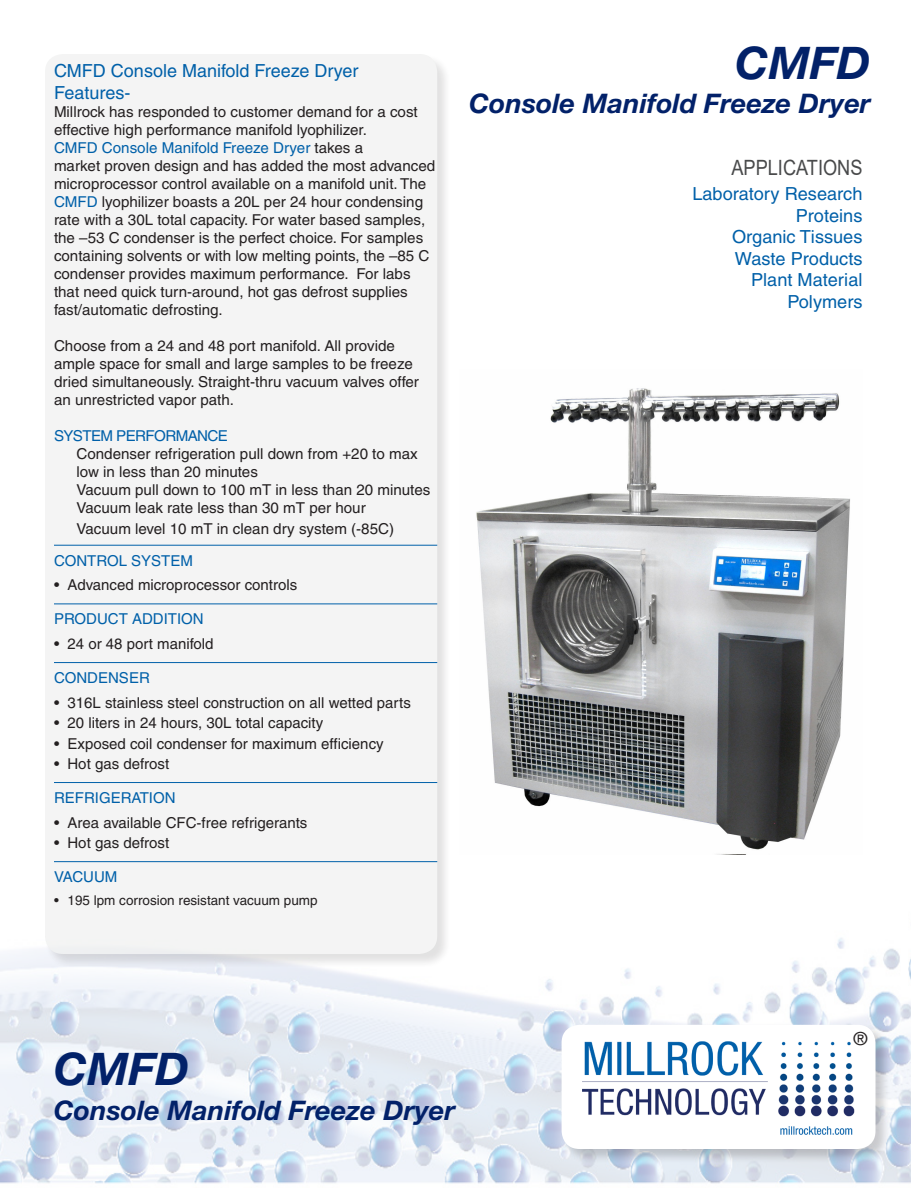
<style>
.page{position:relative;width:918px;height:1188px;background:#fff}
.page>*{position:absolute;margin:0;border:0;box-sizing:border-box;transform-origin:0 0}
.t1{font:italic 700 45px "Helvetica Neue LT Std";color:#022169}
.t2{font:italic 700 27px "Helvetica Neue LT Std";color:#022169}
.t3{font:21px "Arial";color:#494a4b;scale:.86 1}
.t4{font:18px "Helvetica";color:#0060a9}
.t5{font:18px "Helvetica";color:#231f20}
.t6{font:15px/18px "Helvetica";color:#231f20}
.Subhead2{font:15px "Helvetica";color:#0060a9}
.Subhead2-2{font:15px "Helvetica";letter-spacing:-.04em;color:#0060a9}
.t7{font:13.5px "Helvetica";color:#231f20}
.s1{color:#231f20}
.s2{color:#0060a9}
</style>
<div class="page">
<img style="left:0;top:938px;width:911px;height:246px">
<div style="left:44px;top:53px;width:408px;height:915px;background:#231f20;opacity:.21"></div>
<div style="left:45px;top:54px;width:392px;height:900px;background:#eeefee;border-radius:18px"></div>
<div style="left:561px;top:1024px;width:329px;height:140px;background:#231f20;opacity:.21"></div>
<div style="left:562px;top:1025px;width:314px;height:124px;background:#fff;border-radius:18px"></div>
<hr style="left:54px;top:545px;width:383px;height:1px;background:#0060a9">
<hr style="left:54px;top:604px;width:383px;height:1px;background:#0060a9">
<hr style="left:54px;top:662px;width:383px;height:1px;background:#0060a9">
<hr style="left:54px;top:782px;width:383px;height:1px;background:#0060a9">
<hr style="left:54px;top:861px;width:383px;height:1px;background:#0060a9">
<img style="left:476px;top:388px;width:374px;height:467px">
<img style="left:582px;top:1041px;width:273px;height:94px">
<p class="t4" style="left:54px;top:60px;width:306px">CMFD Console Manifold Freeze Dryer</p>
<p class="t4" style="left:54px;top:82px;width:78px">Features-</p>
<p class="t6" style="left:54px;top:102px;width:365px">Millrock has responded to customer demand for a cost effective high performance manifold lyophilizer.</p>
<p class="Subhead2" style="left:54px;top:139px;width:311px">CMFD Console Manifold Freeze Dryer <span class="s1">takes a</span></p>
<p class="t6" style="left:54px;top:156px;width:383px">market proven design and has added the most advanced microprocessor control available on a manifold unit. The <span class="s2">CMFD</span> lyophilizer boasts a 20L per 24 hour condensing rate with a 30L total capacity. For water based samples, the –53 C condenser is the perfect choice. For samples containing solvents or with low melting points, the –85 C</p>
<p class="t6" style="left:54px;top:264px;width:358px">condenser provides maximum performance. For labs that need quick turn-around, hot gas defrost supplies fast/automatic defrosting.</p>
<p class="t6" style="left:54px;top:336px;width:366px">Choose from a 24 and 48 port manifold. All provide ample space for small and large samples to be freeze dried simultaneously. Straight-thru vacuum valves offer an unrestricted vapor path.</p>
<p class="Subhead2-2" style="left:54px;top:427px;width:176px">SYSTEM PERFORMANCE</p>
<p class="t6" style="left:76px;top:444px;width:343px">Condenser refrigeration pull down from +20 to max low in less than 20 minutes</p>
<p class="t6" style="left:76px;top:480px;width:355px">Vacuum pull down to 100 mT in less than 20 minutes</p>
<p class="t6" style="left:76px;top:498px;width:291px">Vacuum leak rate less than 30 mT per hour</p>
<p class="t6" style="left:76px;top:520px;width:319px">Vacuum level 10 mT in clean dry system (-85C)</p>
<p class="Subhead2" style="left:54px;top:552px;width:140px">CONTROL SYSTEM</p>
<p class="t6" style="left:54px;top:576px;width:245px">• Advanced microprocessor controls</p>
<p class="Subhead2" style="left:54px;top:610px;width:151px">PRODUCT ADDITION</p>
<p class="t6" style="left:54px;top:635px;width:161px">• 24 or 48 port manifold</p>
<p class="Subhead2" style="left:54px;top:669px;width:97px">CONDENSER</p>
<p class="t6" style="left:54px;top:693px;width:358px">• 316L stainless steel construction on all wetted parts</p>
<p class="t6" style="left:54px;top:714px;width:271px">• 20 liters in 24 hours, 30L total capacity</p>
<p class="t6" style="left:54px;top:734px;width:331px">• Exposed coil condenser for maximum efficiency</p>
<p class="t6" style="left:54px;top:755px;width:117px">• Hot gas defrost</p>
<p class="Subhead2" style="left:54px;top:789px;width:123px">REFRIGERATION</p>
<p class="t6" style="left:54px;top:813px;width:255px">• Area available CFC-free refrigerants</p>
<p class="t6" style="left:54px;top:834px;width:117px">• Hot gas defrost</p>
<p class="Subhead2" style="left:54px;top:868px;width:65px">VACUUM</p>
<p class="t7" style="left:54px;top:892px;width:265px">• 195 lpm corrosion resistant vacuum pump</p>
<p class="t1" style="left:735px;top:35px;width:137px">CMFD</p>
<p class="t2" style="left:469px;top:87px;width:403px">Console Manifold Freeze Dryer</p>
<p class="t3" style="left:732px;top:153px;width:154px">APPLICATIONS</p>
<p class="t4" style="left:692px;top:183px;width:172px">Laboratory Research</p>
<p class="t4" style="left:796px;top:205px;width:68px">Proteins</p>
<p class="t4" style="left:732px;top:226px;width:132px">Organic Tissues</p>
<p class="t4" style="left:735px;top:248px;width:129px">Waste Products</p>
<p class="t4" style="left:751px;top:270px;width:113px">Plant Material</p>
<p class="t4" style="left:788px;top:291px;width:76px">Polymers</p>
<p class="t1" style="left:54px;top:1042px;width:137px">CMFD</p>
<p class="t2" style="left:54px;top:1094px;width:403px">Console Manifold Freeze Dryer</p>
<p class="t5" style="left:854px;top:1028px;width:15px">®</p>
</div>
